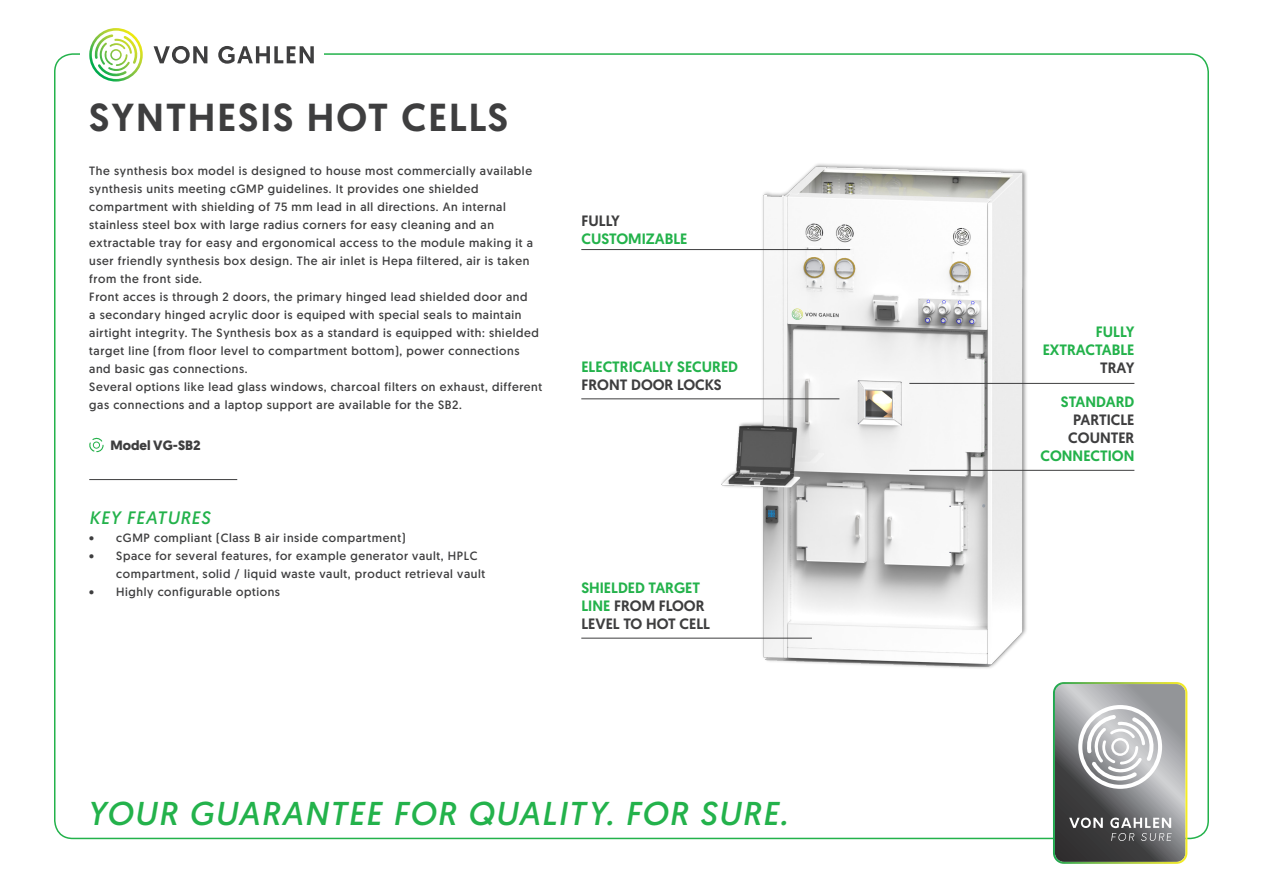
<style>
.page{position:relative;width:1263px;height:893px;background:#fff}
.page>*{position:absolute;margin:0;border:0;box-sizing:border-box;transform-origin:0 0}
.Hoofdkop{font:500 39px "Geomanist";letter-spacing:.05em;color:#3e3e3f}
.kop_opsomming{font:italic 33px "Geomanist";letter-spacing:.05em;color:#23b24b}
.kop_opsomming-2{font:italic 18px "Geomanist";letter-spacing:.05em;color:#23b24b}
.t1{font:500 15px "Geomanist";color:#23b24b}
.t2{font:500 15px "Geomanist";color:#3e3e3f}
.VG___Broodtekst{font:700 13.5px "Geomanist";color:#3e3e3f}
.t3{font:12px/18px "Geomanist";letter-spacing:.05em;color:#3e3e3f}
.s1{color:#23b24b}
</style>
<div class="page">
<svg style="left:89px;top:28px;width:54px;height:54px"></svg>
<svg style="left:154px;top:46px;width:53px;height:18px"></svg>
<svg style="left:218px;top:46px;width:96px;height:18px"></svg>
<svg style="left:1053px;top:682px;width:134px;height:182px;background:#909390"></svg>
<img style="left:694px;top:164px;width:344px;height:505px">
<svg style="left:89px;top:438px;width:15px;height:14px"></svg>
<hr style="left:89px;top:479px;width:148px;height:1px;background:#3e3e3f">
<hr style="left:581px;top:398px;width:258px;height:1px;background:#3e3e3f">
<hr style="left:581px;top:638px;width:231px;height:1px;background:#3e3e3f">
<hr style="left:581px;top:249px;width:269px;height:1px;background:#3e3e3f">
<hr style="left:909px;top:383px;width:225px;height:1px;background:#3e3e3f">
<hr style="left:909px;top:470px;width:225px;height:1px;background:#3e3e3f">
<p class="Hoofdkop" style="left:89px;top:92px;width:420px">SYNTHESIS HOT CELLS</p>
<p class="t3" style="left:89px;top:161px;width:445px">The synthesis box model is designed to house most commercially available synthesis units meeting cGMP guidelines. It provides one shielded compartment with shielding of 75 mm lead in all directions. An internal stainless steel box with large radius corners for easy cleaning and an extractable tray for easy and ergonomical access to the module making it a user friendly synthesis box design. The air inlet is Hepa filtered, air is taken from the front side.</p>
<p class="t3" style="left:89px;top:287px;width:451px">Front acces is through 2 doors, the primary hinged lead shielded door and<br>a secondary hinged acrylic door is equiped with special seals to maintain airtight integrity. The Synthesis box as a standard is equipped with: shielded target line (from floor level to compartment bottom), power connections and basic gas connections.</p>
<p class="t3" style="left:89px;top:377px;width:454px">Several options like lead glass windows, charcoal filters on exhaust, different gas connections and a laptop support are available for the SB2.</p>
<p class="VG___Broodtekst" style="left:111px;top:436px;width:92px">Model VG-SB2</p>
<p class="kop_opsomming-2" style="left:89px;top:506px;width:122px">KEY FEATURES</p>
<p class="t3" style="left:89px;top:529px;width:318px">• cGMP compliant (Class B air inside compartment)</p>
<p class="t3" style="left:116px;top:547px;width:370px;text-indent:-27px">• Space for several features, for example generator vault, HPLC compartment, solid / liquid waste vault, product retrieval vault</p>
<p class="t3" style="left:89px;top:583px;width:192px">• Highly configurable options</p>
<p class="t2" style="left:581px;top:210px;width:40px">FULLY</p>
<p class="t1" style="left:581px;top:228px;width:107px">CUSTOMIZABLE</p>
<p class="t1" style="left:581px;top:357px;width:158px">ELECTRICALLY SECURED</p>
<p class="t2" style="left:581px;top:375px;width:142px">FRONT DOOR LOCKS</p>
<p class="t1" style="left:581px;top:578px;width:120px">SHIELDED TARGET</p>
<p class="t2" style="left:581px;top:596px;width:125px"><span class="s1">LINE</span> FROM FLOOR</p>
<p class="t2" style="left:581px;top:614px;width:130px">LEVEL TO HOT CELL</p>
<p class="kop_opsomming" style="left:87px;top:792px;width:702px">YOUR GUARANTEE FOR QUALITY. FOR SURE.</p>
<p class="t1" style="left:1096px;top:322px;width:40px">FULLY</p>
<p class="t1" style="left:1043px;top:340px;width:93px">EXTRACTABLE</p>
<p class="t2" style="left:1100px;top:358px;width:36px">TRAY</p>
<p class="t1" style="left:1061px;top:392px;width:75px">STANDARD</p>
<p class="t2" style="left:1073px;top:410px;width:63px">PARTICLE</p>
<p class="t2" style="left:1068px;top:428px;width:68px">COUNTER</p>
<p class="t1" style="left:1040px;top:446px;width:95px">CONNECTION</p>
</div>
